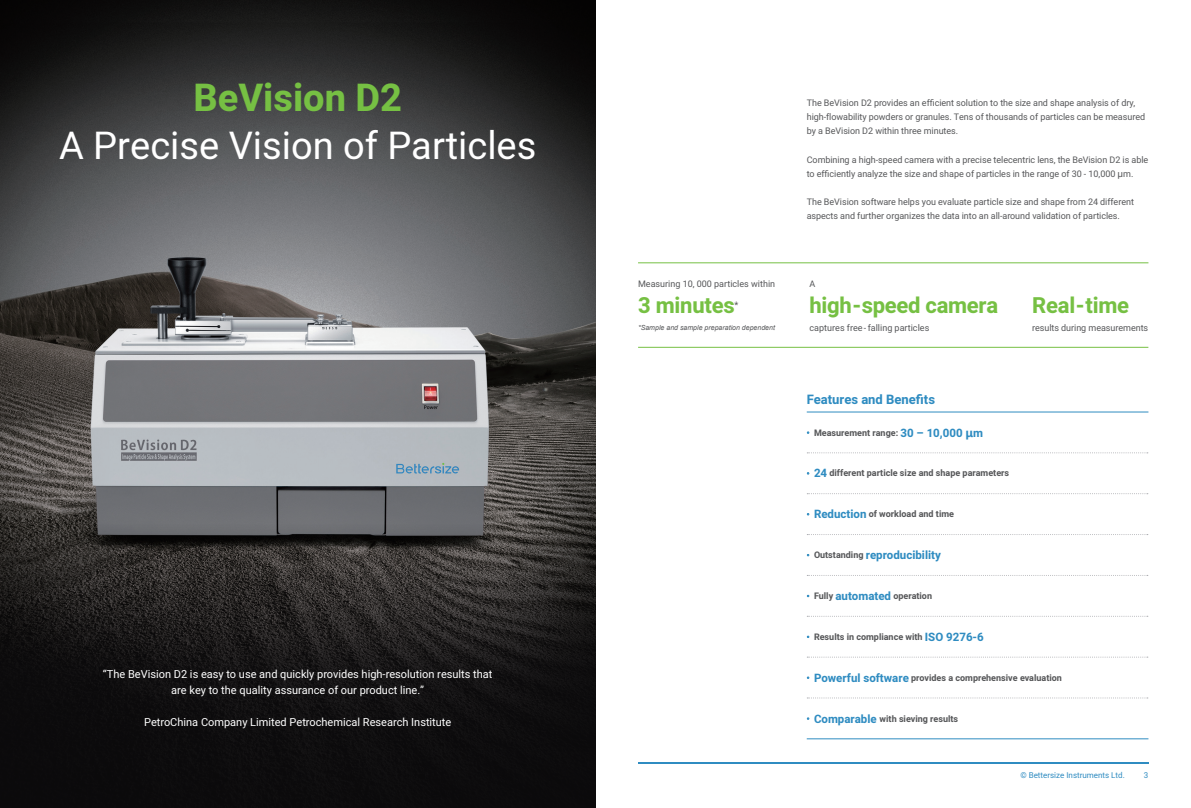
<style>
.page{position:relative;width:1191px;height:808px;background:#fff}
.page>*{position:absolute;margin:0;border:0;box-sizing:border-box;transform-origin:0 0}
.t1{font:38px "Heebo";color:#fff}
.t2{font:700 38px "Heebo";color:#76c043}
.t3{font:700 22px "Heebo";letter-spacing:-.01em;color:#76c043}
.t4{font:700 13px "Heebo";color:#2f8cc1}
.t5{font:700 11.5px "Heebo";color:#2f8cc1}
.t6{font:11px/16px "Heebo";color:#fff;text-align:center}
.t7{font:9px/14px "Heebo";letter-spacing:-.005em;color:#57585a}
.t8{font:700 9px "Heebo";color:#57585a}
.t9{font:8px "Heebo";color:#2f8cc1}
.t10{font:italic 7px "Arial";color:#57585a}
.s1{font-family:"Microsoft Ya Hei UI"}
.s2{color:#2f8cc1}
.s3{font-size:11.5px;color:#2f8cc1}
.s4{font-family:"Microsoft Ya Hei UI";font-size:11.5px;color:#2f8cc1}
.s5{font-size:9px}
.s6{font-size:9px;color:#57585a}
</style>
<div class="page">
<hr style="left:638px;top:763px;width:510px;height:1px;background:#2f8cc1">
<img style="left:0;top:0;width:595px;height:522px">
<svg style="left:0;top:522px;width:595px;height:286px;background:#1d1b1b"></svg>
<hr style="left:806px;top:738px;width:342px;height:1px;background:#2f8cc1">
<hr style="left:806px;top:411px;width:342px;height:1px;background:#2f8cc1">
<svg style="left:807px;top:493px;width:340px;height:1px"></svg>
<svg style="left:807px;top:452px;width:340px;height:1px"></svg>
<svg style="left:807px;top:534px;width:340px;height:1px"></svg>
<svg style="left:807px;top:657px;width:340px;height:1px"></svg>
<svg style="left:807px;top:616px;width:340px;height:1px"></svg>
<svg style="left:807px;top:575px;width:340px;height:1px"></svg>
<svg style="left:807px;top:697px;width:340px;height:1px"></svg>
<hr style="left:638px;top:347px;width:510px;height:1px;background:#76c043">
<hr style="left:638px;top:262px;width:510px;height:1px;background:#76c043">
<h1 class="t2" style="left:193px;top:71px;width:210px">BeVision D2</h1>
<h1 class="t1" style="left:59px;top:119px;width:479px">A Precise Vision of Particles</h1>
<p class="t6" style="left:103px;top:666px;width:391px">“The BeVision D2 is easy to use and quickly provides high-resolution results that are key to the quality assurance of our product line.”</p>
<p class="t6" style="left:144px;top:714px;width:309px">PetroChina Company Limited Petrochemical Research Institute</p>
<p class="t7" style="left:638px;top:277px;width:139px">Measuring 10, 000 particles within</p>
<h2 class="t3" style="left:638px;top:290px;width:98px">3 minutes</h2>
<p class="t7" style="left:734px;top:298px;width:5px">*</p>
<p class="t10" style="left:638px;top:323px;width:138px">*Sample and sample preparation dependent</p>
<p class="t7" style="left:806px;top:96px;width:340px">The BeVision D2 provides an efficient solution to the size and shape analysis of dry, high-flowability powders or granules. Tens of thousands of particles can be measured by a BeVision D2 within three minutes.</p>
<p class="t7" style="left:806px;top:152px;width:343px">Combining a high-speed camera with a precise telecentric lens, the BeVision D2 is able to efficiently analyze the size and shape of particles in the range of 30 - 10,000 <span class="s1">μ</span>m.</p>
<p class="t7" style="left:806px;top:194px;width:329px">The BeVision software helps you evaluate particle size and shape from 24 different aspects and further organizes the data into an all-around validation of particles.</p>
<p class="t7" style="left:809px;top:277px;width:7px">A</p>
<h2 class="t3" style="left:809px;top:290px;width:190px">high - speed camera</h2>
<p class="t7" style="left:809px;top:321px;width:121px">captures free - falling particles</p>
<h2 class="t3" style="left:1032px;top:290px;width:98px">Real - time</h2>
<p class="t7" style="left:1032px;top:321px;width:118px">results during measurements</p>
<h3 class="t4" style="left:806px;top:390px;width:130px">Features and Benefits</h3>
<p class="t8" style="left:806px;top:426px;width:178px"><span class="s2">·</span> Measurement range: <span class="s3">30 – 10,000</span> <span class="s4">μ</span><span class="s3">m</span></p>
<p class="t8" style="left:806px;top:467px;width:204px"><span class="s2">·</span> <span class="s3">24</span> different particle size and shape parameters</p>
<p class="t8" style="left:806px;top:508px;width:149px"><span class="s2">·</span> <span class="s3">Reduction</span> of workload and time</p>
<p class="t5" style="left:806px;top:547px;width:136px"><span class="s5">·</span> <span class="s6">Outstanding</span> reproducibility</p>
<p class="t8" style="left:806px;top:590px;width:127px"><span class="s2">·</span> Fully <span class="s3">automated</span> operation</p>
<p class="t8" style="left:806px;top:630px;width:179px"><span class="s2">·</span> Results in compliance with <span class="s3">ISO 9276-6</span></p>
<p class="t8" style="left:806px;top:671px;width:257px"><span class="s2">·</span> <span class="s3">Powerful software</span> provides a comprehensive evaluation</p>
<p class="t8" style="left:806px;top:712px;width:153px"><span class="s2">·</span> <span class="s3">Comparable</span> with sieving results</p>
<p class="t9" style="left:1020px;top:769px;width:106px">© Bettersize Instruments Ltd.</p>
<p class="t9" style="left:1144px;top:769px;width:6px">3</p>
</div>
